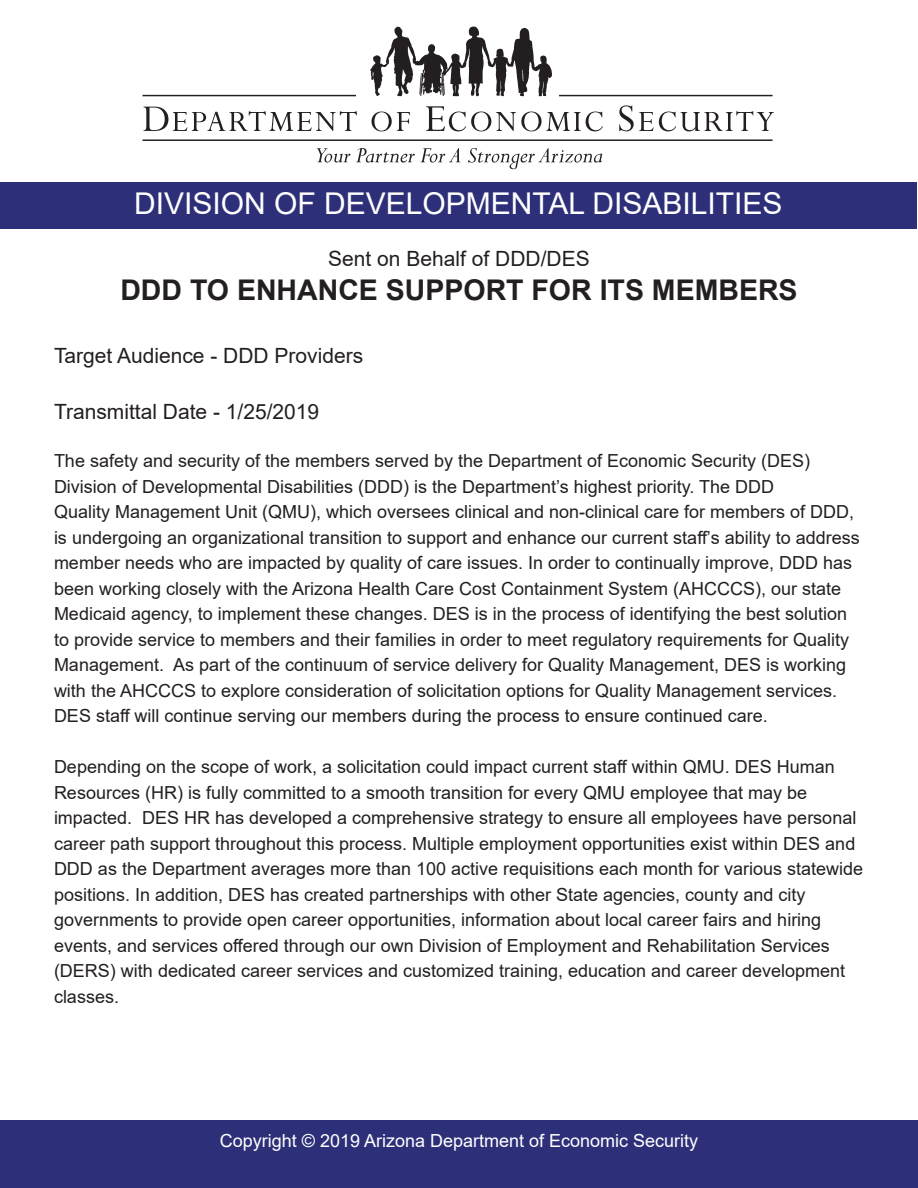
<style>
.page{position:relative;width:918px;height:1188px;background:#fff}
.page>*{position:absolute;margin:0;border:0;box-sizing:border-box;transform-origin:0 0}
.t1{font:30px "Arial";color:#fff}
.t2{font:700 28.5px "Arial";color:#231f20}
.t3{font:21px "Arial";color:#231f20}
.t4{font:18px/25.5px "Arial";color:#231f20}
.t5{font:18px "Arial";color:#fff}
</style>
<div class="page">
<div style="left:0;top:1120px;width:918px;height:68px;background:#2d3079"></div>
<svg style="left:144px;top:107px;width:213px;height:24px"></svg>
<svg style="left:317px;top:148px;width:98px;height:15px"></svg>
<svg style="left:421px;top:148px;width:39px;height:15px"></svg>
<svg style="left:468px;top:148px;width:134px;height:21px"></svg>
<svg style="left:370px;top:27px;width:182px;height:69px"></svg>
<svg style="left:372px;top:112px;width:38px;height:19px"></svg>
<svg style="left:426px;top:106px;width:177px;height:25px"></svg>
<svg style="left:619px;top:105px;width:155px;height:26px"></svg>
<hr style="left:143px;top:95px;width:213px;height:1px;background:#231f20">
<hr style="left:559px;top:95px;width:214px;height:1px;background:#231f20">
<hr style="left:143px;top:139px;width:630px;height:2px;background:#231f20">
<div style="left:1px;top:183px;width:916px;height:46px;background:#2d3079"></div>
<h1 class="t1" style="left:134px;top:183px;width:650px">DIVISION OF DEVELOPMENTAL DISABILITIES</h1>
<p class="t3" style="left:328px;top:244px;width:263px">Sent on Behalf of DDD/DES</p>
<p class="t2" style="left:120px;top:270px;width:679px">DDD TO ENHANCE SUPPORT FOR ITS MEMBERS</p>
<p class="t3" style="left:54px;top:341px;width:311px">Target Audience - DDD Providers</p>
<p class="t3" style="left:54px;top:397px;width:267px">Transmittal Date - 1/25/2019</p>
<p class="t4" style="left:54px;top:448px;width:807px">The safety and security of the members served by the Department of Economic Security (DES)<br>Division of Developmental Disabilities (DDD) is the Department’s highest priority. The DDD<br>Quality Management Unit (QMU), which oversees clinical and non-clinical care for members of DDD, is undergoing an organizational transition to support and enhance our current staff’s ability to address member needs who are impacted by quality of care issues. In order to continually improve, DDD has been working closely with the Arizona Health Care Cost Containment System (AHCCCS), our state Medicaid agency, to implement these changes. DES is in the process of identifying the best solution to provide service to members and their families in order to meet regulatory requirements for Quality Management. As part of the continuum of service delivery for Quality Management, DES is working with the AHCCCS to explore consideration of solicitation options for Quality Management services.<br>DES staff will continue serving our members during the process to ensure continued care.</p>
<p class="t4" style="left:54px;top:754px;width:811px">Depending on the scope of work, a solicitation could impact current staff within QMU. DES Human Resources (HR) is fully committed to a smooth transition for every QMU employee that may be impacted. DES HR has developed a comprehensive strategy to ensure all employees have personal career path support throughout this process. Multiple employment opportunities exist within DES and DDD as the Department averages more than 100 active requisitions each month for various statewide positions. In addition, DES has created partnerships with other State agencies, county and city governments to provide open career opportunities, information about local career fairs and hiring events, and services offered through our own Division of Employment and Rehabilitation Services (DERS) with dedicated career services and customized training, education and career development classes.</p>
<p class="t5" style="left:220px;top:1128px;width:480px">Copyright © 2019 Arizona Department of Economic Security</p>
</div>
